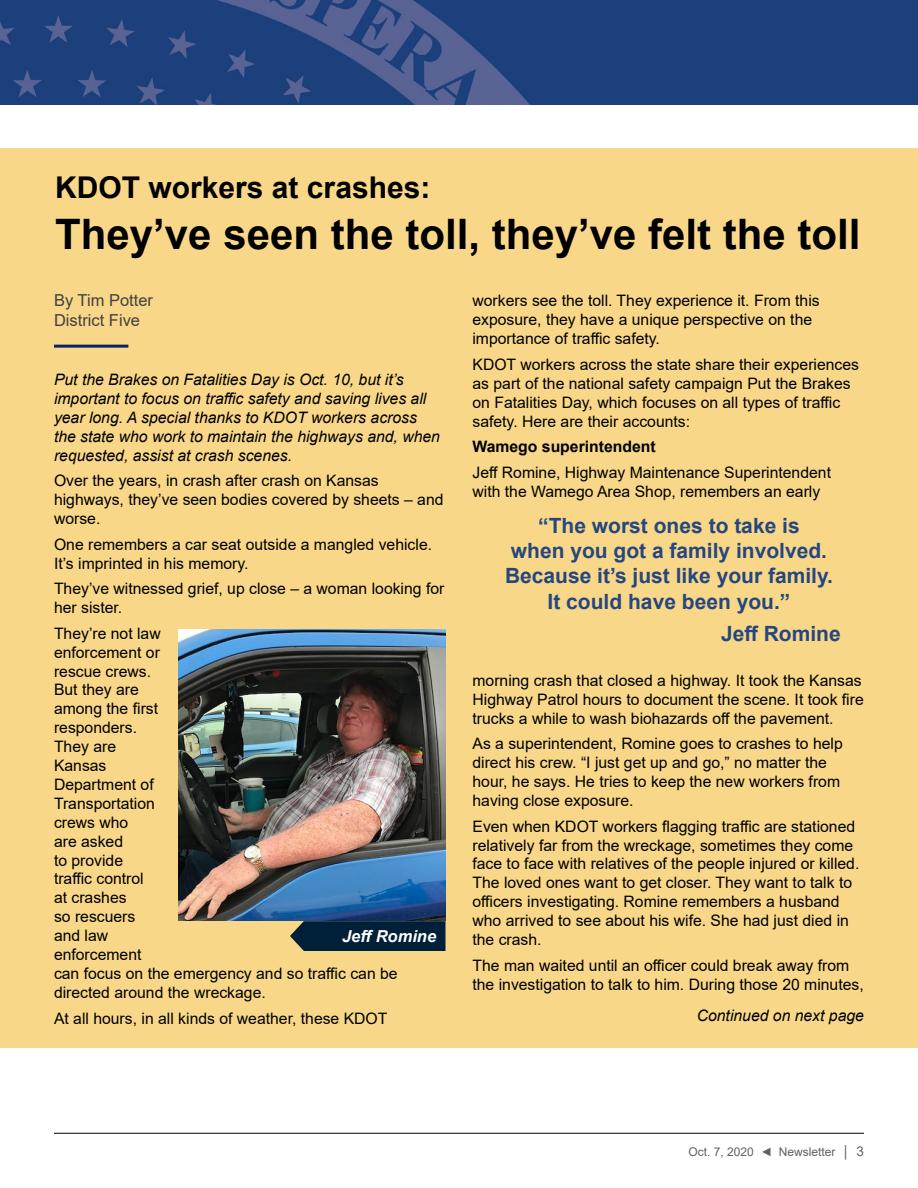
<style>
.page{position:relative;width:918px;height:1188px;background:#fff}
.page>*{position:absolute;margin:0;border:0;box-sizing:border-box;transform-origin:0 0}
.t1{font:700 42px "Arial";color:#000}
.t2{font:700 30px "Arial";color:#000}
.t3{font:700 21px/25.2px "Arial";color:#264680;text-align:center}
.t4{font:16.5px/19.8px "Arial";color:#414042}
.t5{font:italic 700 16.5px "Arial";color:#fff}
.t6{font:15.75px/18.9px "Arial";color:#000}
.t7{font:italic 15.75px/18.9px "Arial";color:#000}
.t8{font:700 15.75px "Arial";color:#000}
.t9{font:12px "Arial";color:#606163}
.s1{font-size:13.5px}
</style>
<div class="page">
<hr style="left:54px;top:1133px;width:810px;height:1px;background:#000">
<img style="left:0;top:0;width:711px;height:105px">
<div style="left:711px;top:0;width:207px;height:105px;background:#1c407c"></div>
<div style="left:0;top:148px;width:918px;height:900px;background:#f8d888"></div>
<hr style="left:54px;top:345px;width:74px;height:3px;background:#002569">
<img style="left:178px;top:630px;width:268px;height:291px">
<svg style="left:290px;top:921px;width:156px;height:30px;background:#0d283c"></svg>
<h2 class="t2" style="left:55px;top:167px;width:377px">KDOT workers at crashes:</h2>
<h1 class="t1" style="left:55px;top:204px;width:807px">They’ve seen the toll, they’ve felt the toll</h1>
<p class="t4" style="left:54px;top:290px;width:101px">By Tim Potter<br>District Five</p>
<p class="t6" style="left:472px;top:291px;width:349px">workers see the toll. They experience it. From this exposure, they have a unique perspective on the importance of traffic safety.</p>
<p class="t6" style="left:472px;top:355px;width:388px">KDOT workers across the state share their experiences as part of the national safety campaign Put the Brakes on Fatalities Day, which focuses on all types of traffic safety. Here are their accounts:</p>
<p class="t8" style="left:472px;top:436px;width:185px">Wamego superintendent</p>
<p class="t6" style="left:472px;top:463px;width:360px">Jeff Romine, Highway Maintenance Superintendent with the Wamego Area Shop, remembers an early</p>
<p class="t7" style="left:54px;top:370px;width:388px">Put the Brakes on Fatalities Day is Oct. 10, but it’s important to focus on traffic safety and saving lives all year long. A special thanks to KDOT workers across the state who work to maintain the highways and, when requested, assist at crash scenes.</p>
<p class="t6" style="left:54px;top:471px;width:391px">Over the years, in crash after crash on Kansas highways, they’ve seen bodies covered by sheets – and worse.</p>
<p class="t6" style="left:54px;top:535px;width:380px">One remembers a car seat outside a mangled vehicle.<br>It’s imprinted in his memory.</p>
<p class="t6" style="left:54px;top:579px;width:392px">They’ve witnessed grief, up close – a woman looking for her sister.</p>
<p class="t6" style="left:54px;top:624px;width:345px">They’re not law<br>enforcement or<br>rescue crews.<br>But they are<br>among the first<br>responders.<br>They are<br>Kansas<br>Department of<br>Transportation<br>crews who<br>are asked<br>to provide<br>traffic control<br>at crashes<br>so rescuers<br>and law<br>enforcement<br>can focus on the emergency and so traffic can be directed around the wreckage.</p>
<p class="t6" style="left:54px;top:1008px;width:335px">At all hours, in all kinds of weather, these KDOT</p>
<h3 class="t3" style="left:505px;top:513px;width:329px">“The worst ones to take is<br>when you got a family involved.<br>Because it’s just like your family.<br>It could have been you.”</h3>
<h3 class="t3" style="left:721px;top:621px;width:121px">Jeff Romine</h3>
<p class="t6" style="left:472px;top:671px;width:393px">morning crash that closed a highway. It took the Kansas<br>Highway Patrol hours to document the scene. It took fire trucks a while to wash biohazards off the pavement.</p>
<p class="t6" style="left:472px;top:734px;width:372px">As a superintendent, Romine goes to crashes to help direct his crew. “I just get up and go,” no matter the hour, he says. He tries to keep the new workers from having close exposure.</p>
<p class="t6" style="left:472px;top:817px;width:388px">Even when KDOT workers flagging traffic are stationed relatively far from the wreckage, sometimes they come face to face with relatives of the people injured or killed.<br>The loved ones want to get closer. They want to talk to officers investigating. Romine remembers a husband who arrived to see about his wife. She had just died in the crash.</p>
<p class="t6" style="left:472px;top:956px;width:393px">The man waited until an officer could break away from the investigation to talk to him. During those 20 minutes,</p>
<p class="t7" style="left:697px;top:1006px;width:169px">Continued on next page</p>
<p class="t5" style="left:342px;top:925px;width:96px">Jeff Romine</p>
<p class="t9" style="left:688px;top:1143px;width:177px">Oct. 7, 2020 ◄ Newsletter │ <span class="s1">3</span></p>
</div>
